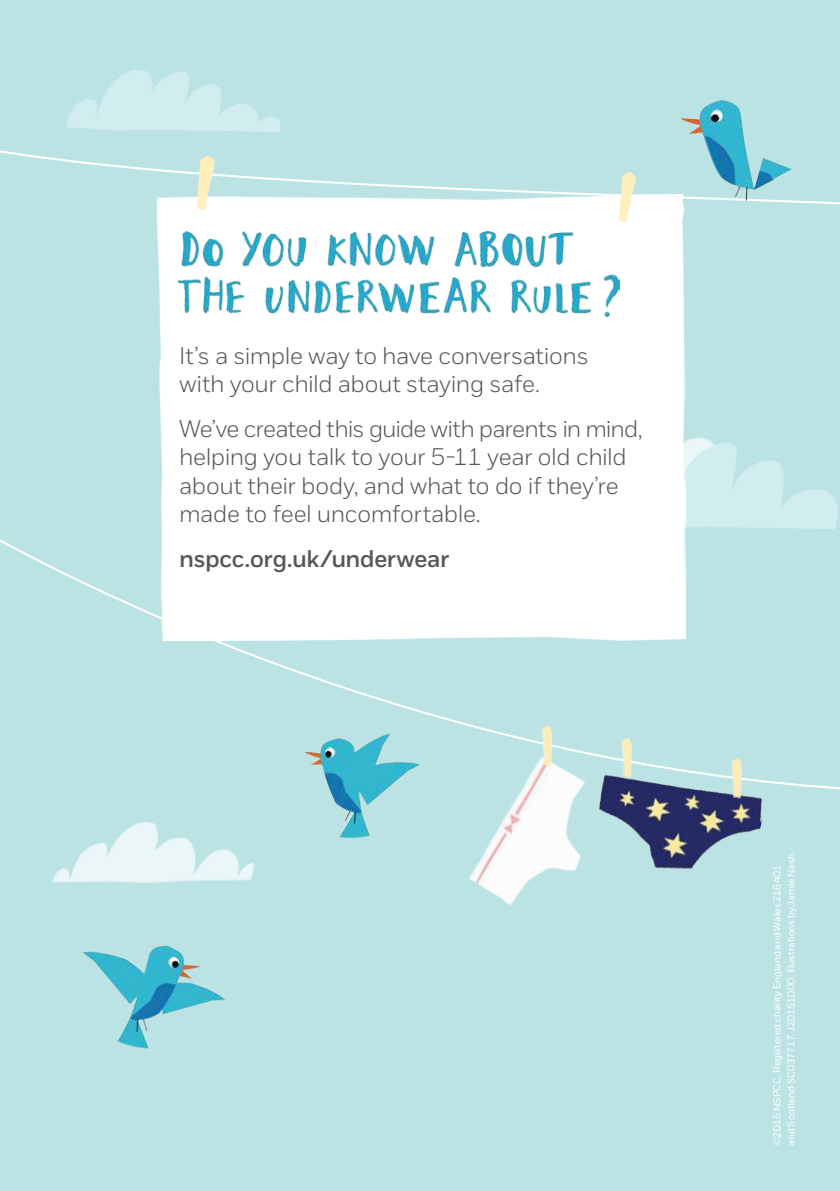
<style>
.page{position:relative;width:840px;height:1191px;background:#fff}
.page>*{position:absolute;margin:0;border:0;box-sizing:border-box;transform-origin:0 0}
.t1{font:300 24px/28px "NSPCC";color:#55575a}
.t2{font:600 24px "NSPCC";color:#55575a}
.t3{font:10px/14px "NSPCC";letter-spacing:.005em;color:#fff}
</style>
<div class="page">
<div style="left:0;top:0;width:839px;height:1191px;background:#bce3e4"></div>
<img style="left:82px;top:945px;width:144px;height:104px">
<img style="left:52px;top:822px;width:203px;height:61px">
<img style="left:66px;top:70px;width:213px;height:62px">
<svg style="left:0;top:529px;width:839px;height:260px"></svg>
<svg style="left:0;top:150px;width:839px;height:55px"></svg>
<img style="left:685px;top:437px;width:153px;height:92px">
<img style="left:302px;top:722px;width:122px;height:117px">
<img style="left:675px;top:100px;width:119px;height:105px">
<img style="left:623px;top:741px;width:147px;height:128px">
<img style="left:448px;top:738px;width:175px;height:167px">
<img style="left:537px;top:726px;width:19px;height:41px">
<img style="left:726px;top:758px;width:20px;height:41px">
<img style="left:617px;top:737px;width:19px;height:41px">
<div style="left:157px;top:194px;width:528px;height:447px;background:#fff"></div>
<img style="left:619px;top:172px;width:16px;height:49px">
<img style="left:198px;top:156px;width:16px;height:54px">
<img style="left:157px;top:232px;width:461px;height:119px">
<p class="t1" style="left:179px;top:342px;width:410px">It’s a simple way to have conversations with your child about staying safe.</p>
<p class="t1" style="left:179px;top:415px;width:464px">We’ve created this guide with parents in mind, helping you talk to your 5-11 year old child about their body, and what to do if they’re made to feel uncomfortable.</p>
<p class="t2" style="left:179px;top:543px;width:271px">nspcc.org.uk/underwear</p>
<p class="t3" style="left:769px;top:1145px;width:296px;rotate:-90deg">©2015 NSPCC. Registered charity England and Wales 216401 and Scotland SC037717. J20151000. Illustrations by Jamie Nash.</p>
</div>
